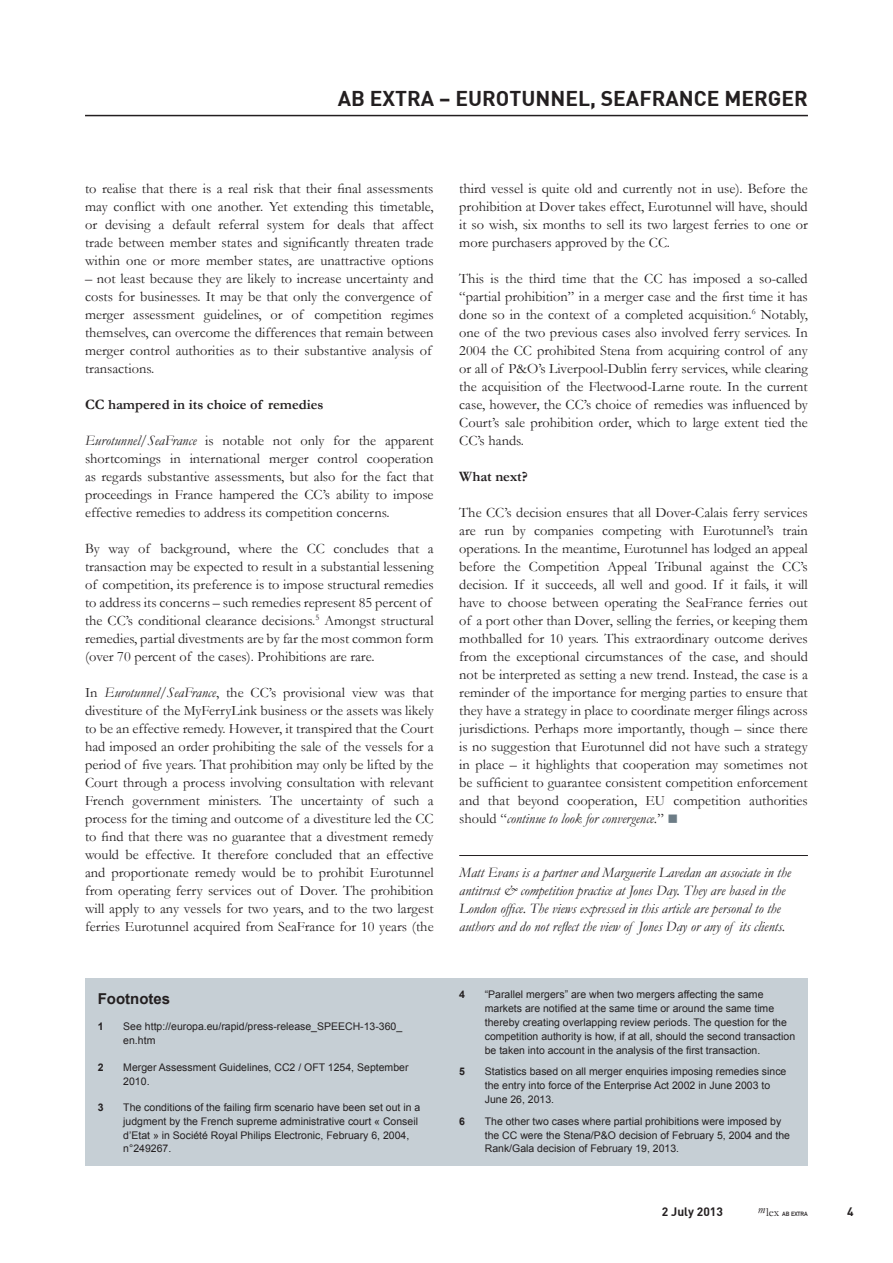
<style>
.page{position:relative;width:893px;height:1263px;background:#fff}
.page>*{position:absolute;margin:0;border:0;box-sizing:border-box;transform-origin:0 0}
.t1{font:21px "DIN";color:#231f20}
.t2{font:700 15px "Arial";color:#231f20}
.H_abex_main{font:14.4px/18px "Garamond";color:#231f20;text-align:justify}
.L_abex_shirttail{font:italic 14.4px/18px "Garamond";color:#231f20}
.J_abex_subhed{font:700 14.4px "Garamond";color:#231f20}
.H_abex_main-2{font:700 14.4px "Garamond";color:#231f20}
.t3{font:12px "DIN";color:#231f20}
.t4{font:10.5px/14px "Arial";color:#231f20}
.t5{font:700 10.5px "Arial";color:#231f20}
.t6{font:6px "DIN Mittelschrift";color:#231f20}
.s1{font-style:italic}
.s2{color:#6c7c86}
.s3{font-family:"Garamond";font-size:12px}
</style>
<div class="page">
<hr style="left:85px;top:115px;width:723px;height:1px;background:#231f20">
<hr style="left:459px;top:855px;width:349px;height:1px;background:#231f20">
<div style="left:85px;top:978px;width:723px;height:187px;background:#c6cfd5"></div>
<h1 class="t1" style="left:338px;top:85px;width:472px">AB EXTRA – EUROTUNNEL, SEAFRANCE MERGER</h1>
<p class="H_abex_main" style="left:85px;top:179px;width:350px">to realise that there is a real risk that their final assessments may conflict with one another. Yet extending this timetable, or devising a default referral system for deals that affect trade between member states and significantly threaten trade within one or more member states, are unattractive options</p>
<p class="H_abex_main" style="left:85px;top:269px;width:350px;text-align:left">– not least because they are likely to increase uncertainty and costs for businesses. It may be that only the convergence of merger assessment guidelines, or of competition regimes themselves, can overcome the differences that remain between merger control authorities as to their substantive analysis of transactions.</p>
<p class="J_abex_subhed" style="left:85px;top:395px;width:240px">CC hampered in its choice of remedies</p>
<p class="H_abex_main" style="left:85px;top:431px;width:350px"><span class="s1">Eurotunnel/SeaFrance</span> is notable not only for the apparent shortcomings in international merger control cooperation as regards substantive assessments, but also for the fact that proceedings in France hampered the CC’s ability to impose effective remedies to address its competition concerns.</p>
<p class="H_abex_main" style="left:85px;top:539px;width:350px;text-align:left">By way of background, where the CC concludes that a transaction may be expected to result in a substantial lessening of competition, its preference is to impose structural remedies to address its concerns – such remedies represent 85 percent of the CC’s conditional clearance decisions.<sup>5</sup> Amongst structural remedies, partial divestments are by far the most common form (over 70 percent of the cases). Prohibitions are rare.</p>
<p class="H_abex_main" style="left:85px;top:683px;width:350px">In <span class="s1">Eurotunnel/SeaFrance</span>, the CC’s provisional view was that divestiture of the MyFerryLink business or the assets was likely to be an effective remedy. However, it transpired that the Court had imposed an order prohibiting the sale of the vessels for a period of five years. That prohibition may only be lifted by the Court through a process involving consultation with relevant French government ministers. The uncertainty of such a process for the timing and outcome of a divestiture led the CC to find that there was no guarantee that a divestment remedy would be effective. It therefore concluded that an effective and proportionate remedy would be to prohibit Eurotunnel from operating ferry services out of Dover. The prohibition will apply to any vessels for two years, and to the two largest ferries Eurotunnel acquired from SeaFrance for 10 years (the</p>
<p class="t2" style="left:98px;top:989px;width:74px">Footnotes</p>
<p class="t5" style="left:98px;top:1020px;width:7px">1</p>
<p class="t4" style="left:123px;top:1020px;width:280px">See http://europa.eu/rapid/press-release_SPEECH-13-360_ en.htm</p>
<p class="t5" style="left:98px;top:1060px;width:7px">2</p>
<p class="t4" style="left:123px;top:1060px;width:287px">Merger Assessment Guidelines, CC2 / OFT 1254, September<br>2010.</p>
<p class="t5" style="left:98px;top:1100px;width:7px">3</p>
<p class="t4" style="left:123px;top:1100px;width:299px">The conditions of the failing firm scenario have been set out in a judgment by the French supreme administrative court « Conseil d’Etat » in Société Royal Philips Electronic, February 6, 2004, n°249267.</p>
<p class="H_abex_main" style="left:459px;top:179px;width:350px">third vessel is quite old and currently not in use). Before the prohibition at Dover takes effect, Eurotunnel will have, should it so wish, six months to sell its two largest ferries to one or more purchasers approved by the CC.</p>
<p class="H_abex_main" style="left:459px;top:269px;width:350px">This is the third time that the CC has imposed a so-called “partial prohibition” in a merger case and the first time it has done so in the context of a completed acquisition.<sup>6</sup> Notably, one of the two previous cases also involved ferry services. In 2004 the CC prohibited Stena from acquiring control of any or all of P&amp;O’s Liverpool-Dublin ferry services, while clearing the acquisition of the Fleetwood-Larne route. In the current case, however, the CC’s choice of remedies was influenced by Court’s sale prohibition order, which to large extent tied the CC’s hands.</p>
<p class="H_abex_main-2" style="left:459px;top:467px;width:70px">What next?</p>
<p class="H_abex_main" style="left:459px;top:503px;width:350px">The CC’s decision ensures that all Dover-Calais ferry services are run by companies competing with Eurotunnel’s train operations. In the meantime, Eurotunnel has lodged an appeal before the Competition Appeal Tribunal against the CC’s decision. If it succeeds, all well and good. If it fails, it will have to choose between operating the SeaFrance ferries out of a port other than Dover, selling the ferries, or keeping them mothballed for 10 years. This extraordinary outcome derives from the exceptional circumstances of the case, and should not be interpreted as setting a new trend. Instead, the case is a reminder of the importance for merging parties to ensure that they have a strategy in place to coordinate merger filings across jurisdictions. Perhaps more importantly, though – since there is no suggestion that Eurotunnel did not have such a strategy in place – it highlights that cooperation may sometimes not be sufficient to guarantee consistent competition enforcement and that beyond cooperation, EU competition authorities should “<span class="s1">continue to look for convergence.</span>” <span class="s2">■</span></p>
<p class="L_abex_shirttail" style="left:459px;top:863px;width:333px">Matt Evans is a partner and Marguerite Lavedan an associate in the antitrust &amp; competition practice at Jones Day. They are based in the London office. The views expressed in this article are personal to the authors and do not reflect the view of Jones Day or any of its clients.</p>
<p class="t5" style="left:459px;top:988px;width:7px">4</p>
<p class="t4" style="left:485px;top:988px;width:312px">“Parallel mergers” are when two mergers affecting the same markets are notified at the same time or around the same time thereby creating overlapping review periods. The question for the competition authority is how, if at all, should the second transaction be taken into account in the analysis of the first transaction.</p>
<p class="t5" style="left:459px;top:1065px;width:7px">5</p>
<p class="t4" style="left:485px;top:1065px;width:303px">Statistics based on all merger enquiries imposing remedies since the entry into force of the Enterprise Act 2002 in June 2003 to<br>June 26, 2013.</p>
<p class="t5" style="left:459px;top:1114px;width:7px">6</p>
<p class="t4" style="left:485px;top:1114px;width:307px">The other two cases where partial prohibitions were imposed by the CC were the Stena/P&amp;O decision of February 5, 2004 and the<br>Rank/Gala decision of February 19, 2013.</p>
<p class="t3" style="left:662px;top:1203px;width:62px">2 July 2013</p>
<p class="t6" style="left:758px;top:1210px;width:51px"><sup>m</sup><span class="s3">lex</span> AB EXTRA</p>
<p class="t3" style="left:847px;top:1203px;width:8px">4</p>
</div>
